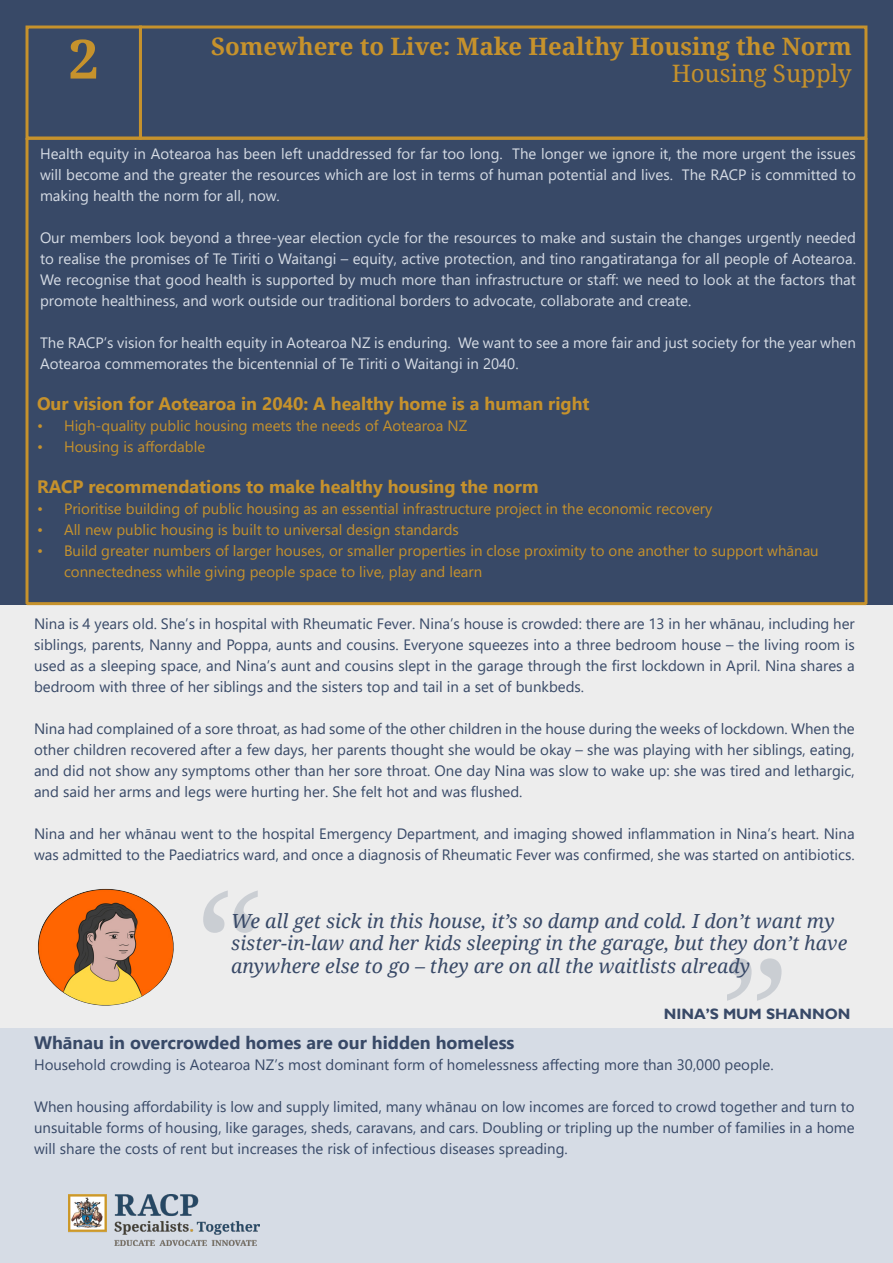
<style>
.page{position:relative;width:893px;height:1263px;background:#fff}
.page>*{position:absolute;margin:0;border:0;box-sizing:border-box;transform-origin:0 0}
.t1{font:150px "Droid Serif";color:#384967}
.t2{font:700 54px "Droid Serif";color:#c6922c}
.t3{font:700 24px "Droid Serif";color:#c6922c}
.t4{font:24px "Droid Serif";color:#c6922c}
.t5{font:italic 19.5px/22.5px "Droid Serif";color:#384967}
.t6{font:700 18px "Segoe UI";color:#c6922c}
.t7{font:700 18px "Segoe UI";color:#384967}
.t8{font:15px/21px "Segoe UI";color:#384967;text-align:justify}
.t9{font:15px/21px "Segoe UI";color:#d6dce5;text-align:justify}
.t10{font:15px/21px "Segoe UI";color:#c6922c}
.t11{font:700 15px "Gill Sans";color:#384967}
</style>
<div class="page">
<div style="left:0;top:508px;width:893px;height:755px;background:#d6dce5"></div>
<div style="left:0;top:0;width:893px;height:605px;background:#384967"></div>
<div style="left:26px;top:26px;width:116px;height:114px;border:3px solid #c6922c"></div>
<div style="left:139px;top:26px;width:728px;height:114px;border:3px solid #c6922c"></div>
<div style="left:0;top:605px;width:893px;height:422px;background:#ededed"></div>
<img style="left:68px;top:1195px;width:191px;height:51px">
<img style="left:38px;top:889px;width:136px;height:117px">
<div style="left:26px;top:137px;width:841px;height:468px;border:3px solid #c6922c"></div>
<p class="t2" style="left:69px;top:21px;width:32px">2</p>
<p class="t3" style="left:211px;top:30px;width:642px">Somewhere to Live: Make Healthy Housing the Norm</p>
<p class="t4" style="left:672px;top:57px;width:182px">Housing Supply</p>
<p class="t9" style="left:40px;top:142px;width:817px">Health equity in Aotearoa has been left unaddressed for far too long. The longer we ignore it, the more urgent the issues will become and the greater the resources which are lost in terms of human potential and lives. The RACP is committed to making health the norm for all, now.</p>
<p class="t9" style="left:40px;top:226px;width:817px">Our members look beyond a three-year election cycle for the resources to make and sustain the changes urgently needed to realise the promises of Te Tiriti o Waitangi – equity, active protection, and tino rangatiratanga for all people of Aotearoa.<br>We recognise that good health is supported by much more than infrastructure or staff: we need to look at the factors that promote healthiness, and work outside our traditional borders to advocate, collaborate and create.</p>
<p class="t9" style="left:40px;top:331px;width:817px">The RACP’s vision for health equity in Aotearoa NZ is enduring. We want to see a more fair and just society for the year when<br>Aotearoa commemorates the bicentennial of Te Tiriti o Waitangi in 2040.</p>
<p class="t6" style="left:37px;top:387px;width:554px">Our vision for Aotearoa in 2040: A healthy home is a human right</p>
<p class="t10" style="left:37px;top:414px;width:432px">• High-quality public housing meets the needs of Aotearoa NZ</p>
<p class="t10" style="left:37px;top:435px;width:170px">• Housing is affordable</p>
<p class="t6" style="left:37px;top:470px;width:503px">RACP recommendations to make healthy housing the norm</p>
<p class="t10" style="left:37px;top:497px;width:677px">• Prioritise building of public housing as an essential infrastructure project in the economic recovery</p>
<p class="t10" style="left:37px;top:518px;width:423px">• All new public housing is built to universal design standards</p>
<p class="t10" style="left:64px;top:539px;width:756px;text-indent:-27px">• Build greater numbers of larger houses, or smaller properties in close proximity to one another to support whānau connectedness while giving people space to live, play and learn</p>
<p class="t8" style="left:34px;top:612px;width:822px">Nina is 4 years old. She’s in hospital with Rheumatic Fever. Nina’s house is crowded: there are 13 in her whānau, including her siblings, parents, Nanny and Poppa, aunts and cousins. Everyone squeezes into a three bedroom house – the living room is used as a sleeping space, and Nina’s aunt and cousins slept in the garage through the first lockdown in April. Nina shares a bedroom with three of her siblings and the sisters top and tail in a set of bunkbeds.</p>
<p class="t8" style="left:34px;top:717px;width:822px">Nina had complained of a sore throat, as had some of the other children in the house during the weeks of lockdown. When the other children recovered after a few days, her parents thought she would be okay – she was playing with her siblings, eating, and did not show any symptoms other than her sore throat. One day Nina was slow to wake up: she was tired and lethargic, and said her arms and legs were hurting her. She felt hot and was flushed.</p>
<p class="t8" style="left:34px;top:821px;width:822px;line-height:21.6px">Nina and her whānau went to the hospital Emergency Department, and imaging showed inflammation in Nina’s heart. Nina was admitted to the Paediatrics ward, and once a diagnosis of Rheumatic Fever was confirmed, she was started on antibiotics.</p>
<h1 class="t1" style="left:195px;top:840px;width:69px">“</h1>
<p class="t5" style="left:231px;top:909px;width:618px">We all get sick in this house, it’s so damp and cold. I don’t want my sister-in-law and her kids sleeping in the garage, but they don’t have anywhere else to go – they are on all the waitlists already</p>
<h1 class="t1" style="left:790px;top:1051px;width:69px;rotate:-180deg">“</h1>
<p class="t11" style="left:664px;top:1005px;width:188px">NINA’S MUM SHANNON</p>
<p class="t7" style="left:34px;top:1026px;width:482px">Whānau in overcrowded homes are our hidden homeless</p>
<p class="t8" style="left:34px;top:1053px;width:741px">Household crowding is Aotearoa NZ’s most dominant form of homelessness affecting more than 30,000 people.</p>
<p class="t8" style="left:34px;top:1095px;width:822px">When housing affordability is low and supply limited, many whānau on low incomes are forced to crowd together and turn to unsuitable forms of housing, like garages, sheds, caravans, and cars. Doubling or tripling up the number of families in a home will share the costs of rent but increases the risk of infectious diseases spreading.</p>
</div>
